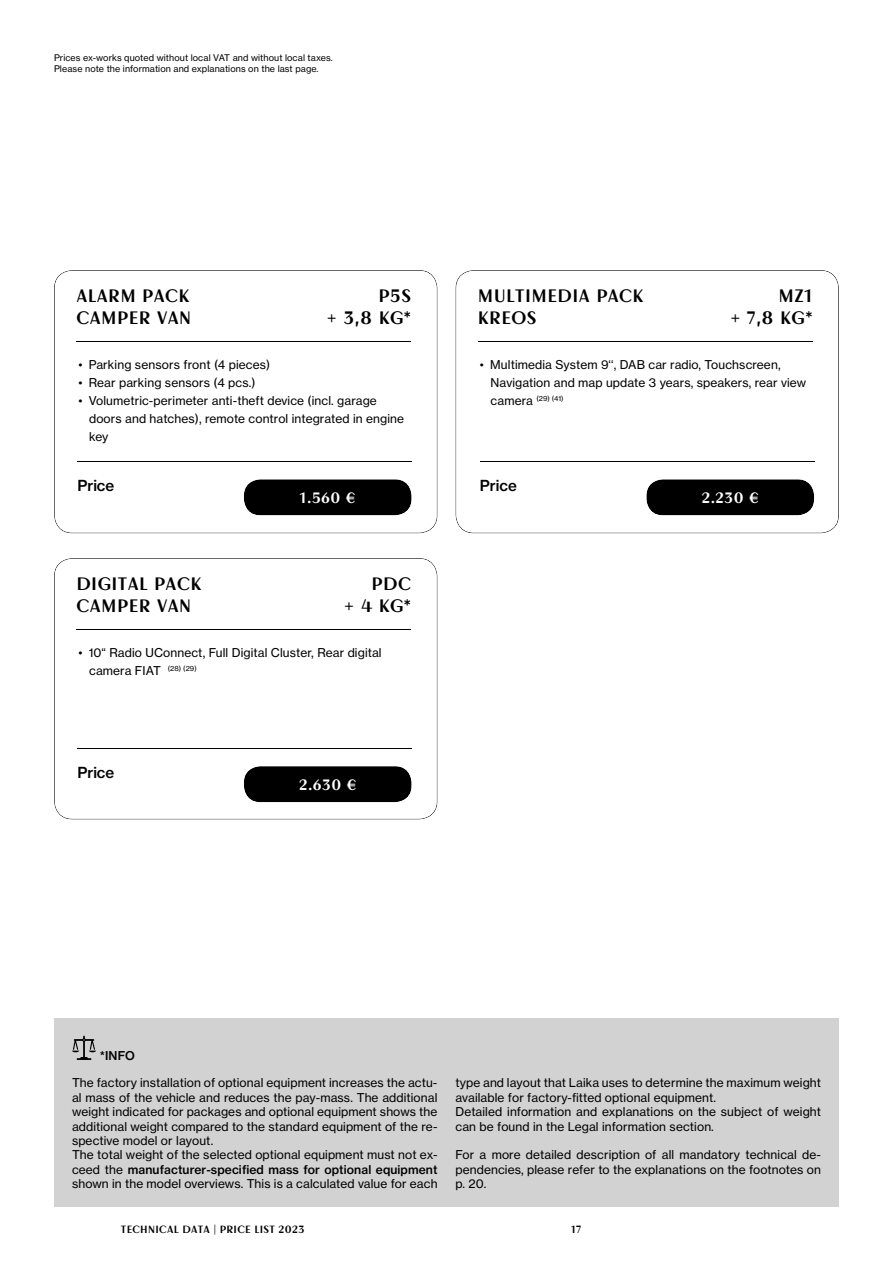
<style>
.page{position:relative;width:893px;height:1263px;background:#fff}
.page>*{position:absolute;margin:0;border:0;box-sizing:border-box;transform-origin:0 0}
.t1{font:18px/21.6px "Laika";letter-spacing:.03em;color:#000}
.t2{font:15px "Laika";letter-spacing:.03em;color:#fff}
.t3{font:15px "N Haas Grotesk TX Std 65 Md";color:#000}
.t4{font:12px/14.4px "N Haas Grotesk TX Std 55 Rg";letter-spacing:.01em;color:#000}
.t5{font:12px "N Haas Grotesk TX Std 65 Md";letter-spacing:.01em;color:#000}
.t6{font:10.5px "Laika";letter-spacing:.03em;color:#000}
.t7{font:9px/10.8px "N Haas Grotesk TX Std 55 Rg";letter-spacing:.01em;color:#000}
.t8{font:7.05px "N Haas Grotesk TX Std 55 Rg";color:#000}
.s1{font-size:12px}
.s2{font-family:"N Haas Grotesk TX Std 55 Rg"}
</style>
<div class="page">
<hr style="left:75px;top:339px;width:337px;height:4px;background:#000;opacity:.2">
<hr style="left:75px;top:627px;width:337px;height:4px;background:#000;opacity:.2">
<hr style="left:476px;top:339px;width:338px;height:4px;background:#000;opacity:.2">
<div style="left:54px;top:1018px;width:785px;height:188px;background:#d2d2d2"></div>
<svg style="left:72px;top:1036px;width:24px;height:24px"></svg>
<div style="left:243px;top:477px;width:171px;height:39px;background:#000"></div>
<div style="left:646px;top:477px;width:170px;height:39px;background:#000"></div>
<hr style="left:76px;top:459px;width:336px;height:4px;background:#000;opacity:.2">
<hr style="left:479px;top:459px;width:336px;height:4px;background:#000;opacity:.2">
<div style="left:243px;top:764px;width:171px;height:39px;background:#000"></div>
<div style="left:76px;top:745px;width:336px;height:5px;background:#000;opacity:.2"></div>
<p class="t7" style="left:54px;top:52px;width:280px">Prices ex-works quoted without local VAT and without local taxes.<br>Please note the information and explanations on the last page.</p>
<h1 class="t1" style="left:76px;top:285px;width:116px">ALARM PACK<br>CAMPER VAN</h1>
<h1 class="t1" style="left:327px;top:285px;width:86px;text-align:right">P5S<br>+ 3,8 KG*</h1>
<p class="t4" style="left:78px;top:358px;width:193px">• Parking sensors front (4 pieces)</p>
<p class="t4" style="left:78px;top:376px;width:179px">• Rear parking sensors (4 pcs.)</p>
<p class="t4" style="left:89px;top:392px;width:316px;line-height:18px;text-indent:-11px">• Volumetric-perimeter anti-theft device (incl. garage doors and hatches), remote control integrated in engine key</p>
<h1 class="t1" style="left:478px;top:285px;width:165px">M ULTI MEDIA PACK<br>KREOS</h1>
<h1 class="t1" style="left:731px;top:285px;width:83px;text-align:right">MZ1<br>+ 7,8 KG*</h1>
<p class="t4" style="left:491px;top:356px;width:317px;line-height:18px;text-indent:-11px">• Multimedia System 9‘‘, DAB car radio, Touchscreen,<br>Navigation and map update 3 years, speakers, rear view</p>
<p class="t8" style="left:491px;top:394px;width:74px"><span class="s1">camera</span> (29) (41)</p>
<p class="t3" style="left:77px;top:476px;width:38px">Price</p>
<p class="t3" style="left:480px;top:476px;width:38px">Price</p>
<p class="t2" style="left:300px;top:489px;width:57px">1.560 €</p>
<p class="t2" style="left:702px;top:489px;width:59px">2.230 €</p>
<h1 class="t1" style="left:76px;top:573px;width:125px">DIGITAL PACK<br>CAMPER VAN</h1>
<h1 class="t1" style="left:344px;top:573px;width:68px;text-align:center">PDC<br>+ 4 KG*</h1>
<p class="t4" style="left:89px;top:644px;width:294px;line-height:18px;text-indent:-11px">• 10“ Radio UConnect, Full Digital Cluster, Rear digital camera FIAT</p>
<p class="t8" style="left:168px;top:664px;width:31px">(28) (29)</p>
<p class="t3" style="left:77px;top:763px;width:38px">Price</p>
<p class="t2" style="left:299px;top:776px;width:59px">2.630 €</p>
<p class="t5" style="left:100px;top:1048px;width:37px">*INFO</p>
<p class="t4" style="left:72px;top:1076px;width:367px">The factory installation of optional equipment increases the actu&shy;al mass of the vehicle and reduces the pay-mass. The additional weight indicated for packages and optional equipment shows the additional weight compared to the standard equipment of the re&shy;spective model or layout.<br>The total weight of the selected optional equipment must not ex-</p>
<p class="t5" style="left:72px;top:1162px;width:367px"><span class="s2">ceed the</span> manufacturer-specified mass for optional equipment</p>
<p class="t4" style="left:72px;top:1176px;width:367px">shown in the model overviews. This is a calculated value for each</p>
<p class="t4" style="left:455px;top:1076px;width:367px">type and layout that Laika uses to determine the maximum weight available for factory-fitted optional equipment.<br>Detailed information and explanations on the subject of weight can be found in the Legal information section.</p>
<p class="t4" style="left:455px;top:1148px;width:367px;text-align:justify">For a more detailed description of all mandatory technical de&shy;pendencies, please refer to the explanations on the footnotes on p. 20.</p>
<p class="t6" style="left:121px;top:1222px;width:185px">TECHNICAL DATA | PRICE LIST 2023</p>
<p class="t6" style="left:571px;top:1222px;width:11px">17</p>
</div>
